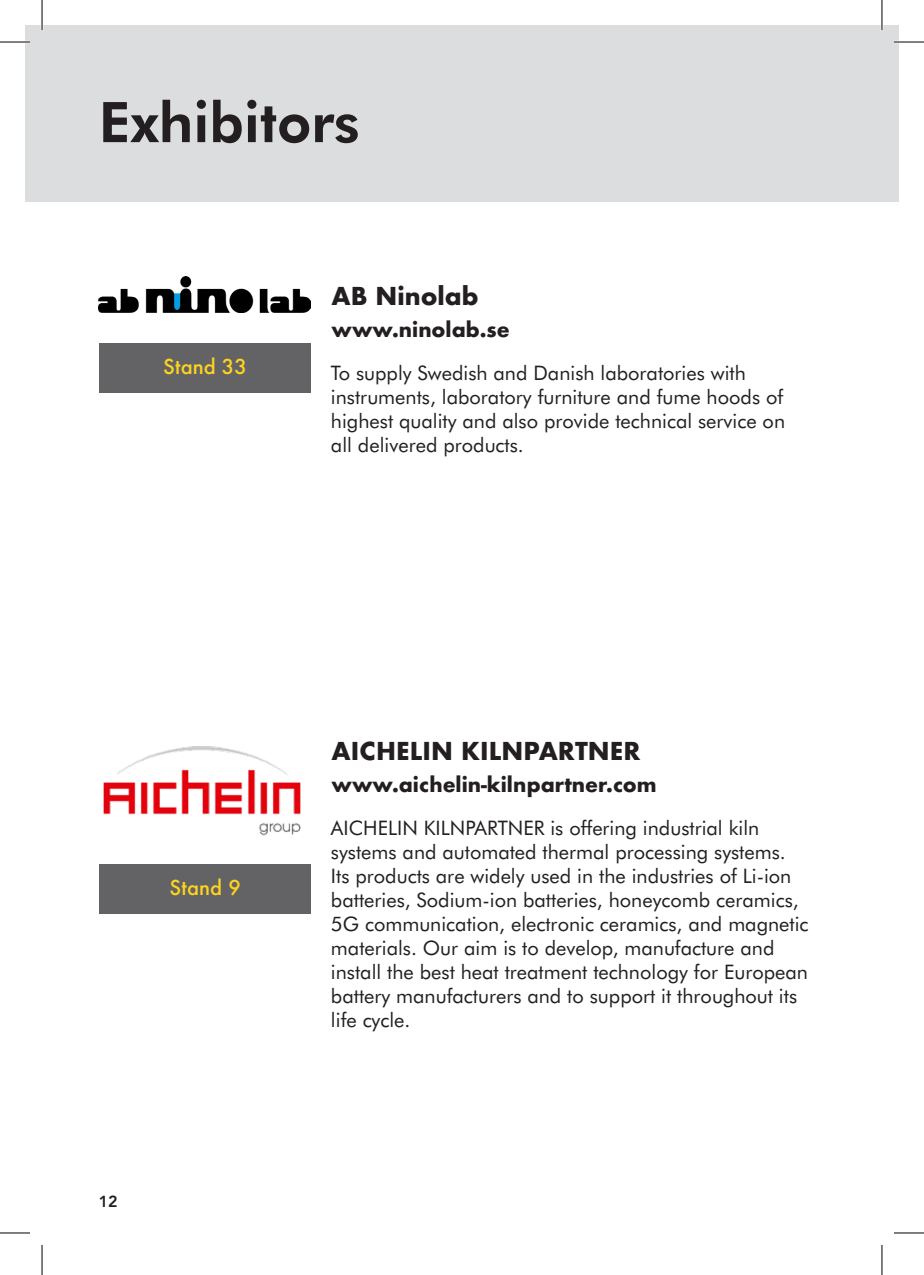
<style>
.page{position:relative;width:924px;height:1275px;background:#fff}
.page>*{position:absolute;margin:0;border:0;box-sizing:border-box;transform-origin:0 0}
.t1{font:700 56px "Futura BT";color:#231f20}
.t2{font:700 24px "Futura";color:#231f20}
.t3{font:20px/24px "Futura BT";color:#231f20}
.t4{font:700 20px "Futura";color:#231f20}
.t5{font:500 20px "Futura";color:#fed41d}
.t6{font:800 16px "Avenir";color:#231f20}
</style>
<div class="page">
<div style="left:99px;top:864px;width:212px;height:50px;background:#636366"></div>
<div style="left:99px;top:343px;width:211px;height:49px;background:#636366"></div>
<img style="left:99px;top:277px;width:211px;height:35px">
<div style="left:25px;top:25px;width:873px;height:177px;background:#dcdddf"></div>
<img style="left:103px;top:746px;width:198px;height:90px">
<hr style="left:0;top:41px;width:30px;height:2px;background:#fff">
<hr style="left:893px;top:41px;width:30px;height:2px;background:#fff">
<hr style="left:41px;top:0;width:2px;height:30px;background:#fff">
<hr style="left:880px;top:0;width:2px;height:30px;background:#fff">
<hr style="left:0;top:42px;width:30px;height:1px;background:#000">
<hr style="left:893px;top:42px;width:30px;height:1px;background:#000">
<hr style="left:0;top:1232px;width:30px;height:1px;background:#000">
<hr style="left:893px;top:1232px;width:30px;height:1px;background:#000">
<hr style="left:42px;top:0;width:1px;height:30px;background:#000">
<hr style="left:42px;top:1245px;width:1px;height:30px;background:#000">
<hr style="left:881px;top:0;width:1px;height:30px;background:#000">
<hr style="left:881px;top:1245px;width:1px;height:30px;background:#000">
<p class="t1" style="left:99px;top:86px;width:262px">Exhibitors</p>
<p class="t5" style="left:163px;top:352px;width:85px">Stand 33</p>
<p class="t2" style="left:331px;top:278px;width:148px">AB Ninolab</p>
<p class="t4" style="left:331px;top:315px;width:179px">www.ninolab.se</p>
<p class="t3" style="left:331px;top:361px;width:455px">To supply Swedish and Danish laboratories with instruments, laboratory furniture and fume hoods of highest quality and also provide technical service on all delivered products.</p>
<p class="t5" style="left:169px;top:874px;width:73px">Stand 9</p>
<p class="t6" style="left:99px;top:1189px;width:20px">12</p>
<p class="t2" style="left:331px;top:733px;width:310px">AICHELIN KILNPARTNER</p>
<p class="t4" style="left:331px;top:769px;width:326px">www.aichelin-kilnpartner.com</p>
<p class="t3" style="left:331px;top:815px;width:479px">AICHELIN KILNPARTNER is offering industrial kiln systems and automated thermal processing systems.<br>Its products are widely used in the industries of Li-ion batteries, Sodium-ion batteries, honeycomb ceramics, 5G communication, electronic ceramics, and magnetic materials. Our aim is to develop, manufacture and install the best heat treatment technology for European battery manufacturers and to support it throughout its life cycle.</p>
</div>
